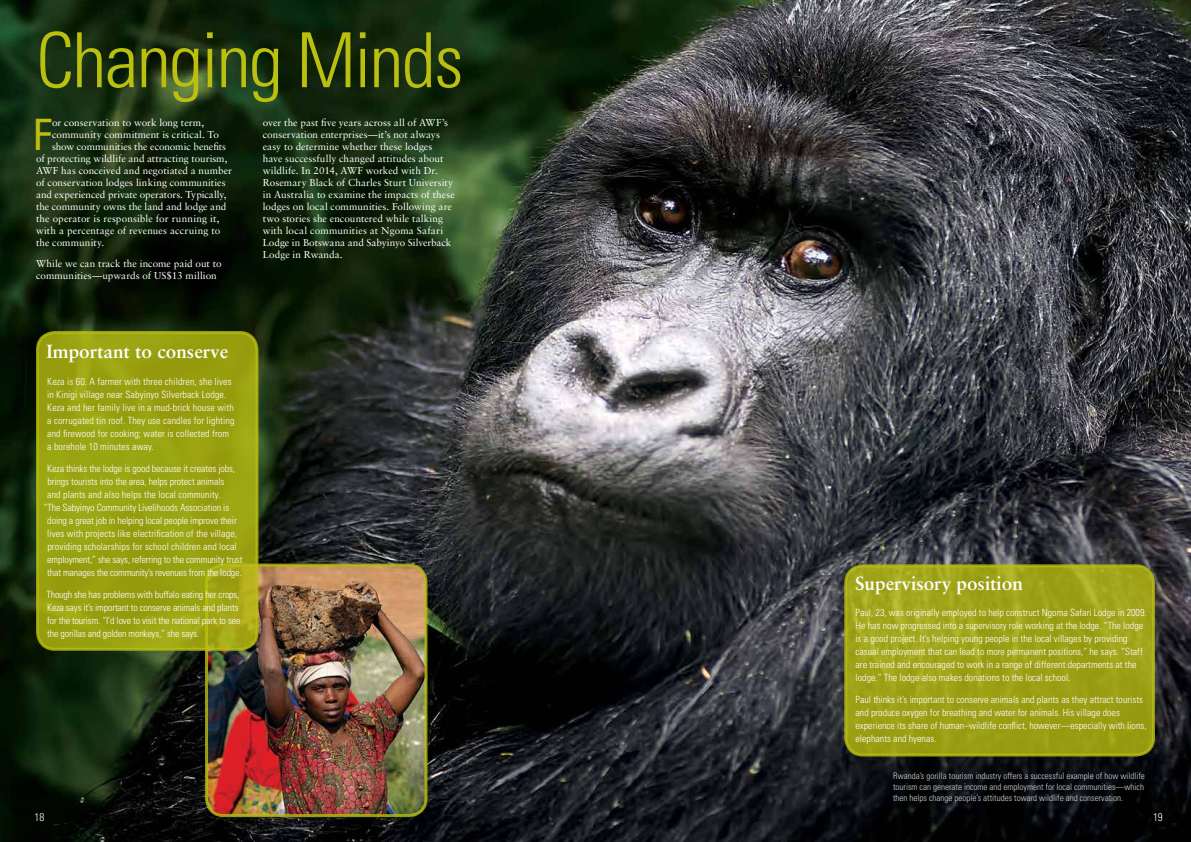
<style>
.page{position:relative;width:1191px;height:842px;background:#fff}
.page>*{position:absolute;margin:0;border:0;box-sizing:border-box;transform-origin:0 0}
.t1{font:300 condensed 76px "Univers";letter-spacing:-.02em;color:#babf10}
.t2{font:condensed 43.2px "Univers";color:#babf10}
.t3{font:700 19px "Sabon";color:#fff}
.t4{font:300 condensed 11px "Univers";color:#fff}
.t5{font:300 condensed 10px/13px "Univers";color:#fff}
.t6{font:10px/12px "Sabon";letter-spacing:.005em;color:#fff}
.t7{font:300 condensed 9px/11px "Univers";color:#d1d3d4;text-align:justify}
</style>
<div class="page">
<img style="left:0;top:0;width:1191px;height:842px">
<img style="left:206px;top:565px;width:220px;height:250px">
<div style="left:205px;top:564px;width:222px;height:253px;border:3px solid #babf10;border-radius:17px"></div>
<div style="left:37px;top:333px;width:220px;height:316px;background:#99a210;border-radius:17px"></div>
<div style="left:36px;top:331px;width:222px;height:320px;border:3px solid #babf10;border-radius:17px"></div>
<div style="left:845px;top:566px;width:308px;height:189px;background:linear-gradient(to bottom,#a3a71d,#989d11);border-radius:17px"></div>
<div style="left:844px;top:564px;width:311px;height:192px;border:3px solid #babf10;border-radius:17px"></div>
<h1 class="t1" style="left:36px;top:15px;width:429px">Changing Minds</h1>
<h2 class="t2" style="left:33px;top:107px;width:21px">F</h2>
<p class="t6" style="left:52px;top:117px;width:154px">or conservation to work long term,</p>
<p class="t6" style="left:263px;top:117px;width:194px">over the past five years across all of AWF’s conservation enterprises—it’s not always easy to determine whether these lodges<br>have successfully changed attitudes about wildlife. In 2014, AWF worked with Dr.<br>Rosemary Black of Charles Sturt University in Australia to examine the impacts of these lodges on local communities. Following are two stories she encountered while talking with local communities at Ngoma Safari Lodge in Botswana and Sabyinyo Silverback Lodge in Rwanda.</p>
<p class="t6" style="left:52px;top:129px;width:168px">community commitment is critical. To</p>
<p class="t6" style="left:52px;top:141px;width:176px">show communities the economic benefits</p>
<p class="t6" style="left:36px;top:153px;width:193px">of protecting wildlife and attracting tourism,</p>
<p class="t6" style="left:36px;top:165px;width:198px">AWF has conceived and negotiated a number</p>
<p class="t6" style="left:36px;top:177px;width:191px">of conservation lodges linking communities</p>
<p class="t6" style="left:36px;top:189px;width:192px">and experienced private operators. Typically,</p>
<p class="t6" style="left:36px;top:201px;width:192px">the community owns the land and lodge and</p>
<p class="t6" style="left:36px;top:213px;width:185px">the operator is responsible for running it,</p>
<p class="t6" style="left:36px;top:225px;width:186px">with a percentage of revenues accruing to</p>
<p class="t6" style="left:36px;top:237px;width:70px">the community.</p>
<p class="t6" style="left:36px;top:258px;width:187px">While we can track the income paid out to communities—upwards of US$13 million</p>
<h3 class="t3" style="left:47px;top:340px;width:183px">Important to conserve</h3>
<p class="t5" style="left:47px;top:374px;width:189px">Keza is 60. A farmer with three children, she lives in Kinigi village near Sabyinyo Silverback Lodge.<br>Keza and her family live in a mud-brick house with a corrugated tin roof. They use candles for lighting and firewood for cooking; water is collected from a borehole 10 minutes away.</p>
<p class="t5" style="left:47px;top:461px;width:189px">Keza thinks the lodge is good because it creates jobs,</p>
<p class="t5" style="left:47px;top:474px;width:179px">brings tourists into the area, helps protect animals</p>
<p class="t5" style="left:47px;top:487px;width:175px">and plants and also helps the local community.</p>
<p class="t5" style="left:44px;top:500px;width:187px">“The Sabyinyo Community Livelihoods Association is</p>
<p class="t5" style="left:47px;top:513px;width:191px">doing a great job in helping local people improve their</p>
<p class="t5" style="left:47px;top:526px;width:191px">lives with projects like electrification of the village,</p>
<p class="t5" style="left:47px;top:539px;width:191px">providing scholarships for school children and local</p>
<p class="t5" style="left:47px;top:552px;width:197px">employment,” she says, referring to the community trust</p>
<p class="t5" style="left:47px;top:565px;width:196px">that manages the community’s revenues from the lodge.</p>
<p class="t5" style="left:46px;top:587px;width:195px">Though she has problems with buffalo eating her crops, Keza says it’s important to conserve animals and plants for the tourism. “I’d love to visit the national park to see the gorillas and golden monkeys,” she says.</p>
<h3 class="t3" style="left:855px;top:571px;width:169px">Supervisory position</h3>
<p class="t5" style="left:855px;top:606px;width:293px">Paul, 23, was originally employed to help construct Ngoma Safari Lodge in 2009.<br>He has now progressed into a supervisory role working at the lodge. “The lodge is a good project. It’s helping young people in the local villages by providing casual employment that can lead to more permanent positions,” he says. “Staff are trained and encouraged to work in a range of different departments at the lodge.” The lodge also makes donations to the local school.</p>
<p class="t5" style="left:855px;top:693px;width:293px">Paul thinks it’s important to conserve animals and plants as they attract tourists and produce oxygen for breathing and water for animals. His village does experience its share of human–wildlife conflict, however—especially with lions, elephants and hyenas.</p>
<p class="t7" style="left:893px;top:770px;width:253px">Rwanda’s gorilla tourism industry offers a successful example of how wildlife tourism can generate income and employment for local communities—which then helps change people’s attitudes toward wildlife and conservation.</p>
<p class="t4" style="left:35px;top:811px;width:11px">18</p>
<p class="t4" style="left:1153px;top:810px;width:11px">19</p>
</div>
